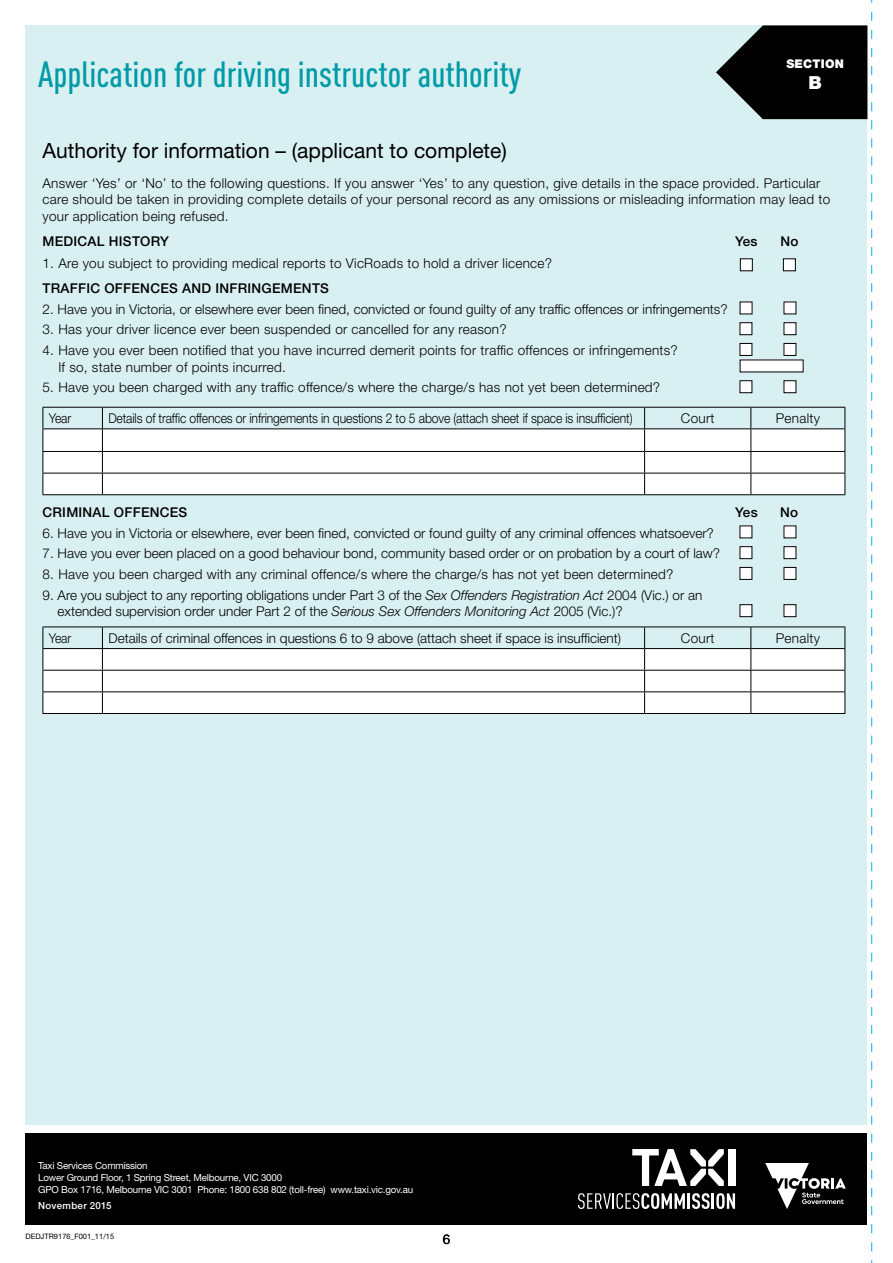
<style>
.page{position:relative;width:893px;height:1263px;background:#fff}
.page>*{position:absolute;margin:0;border:0;box-sizing:border-box;transform-origin:0 0}
.t1{font:500 36px "DIN Cond";color:#009ba7}
.t2{font:21px "Helvetica Neue LT Std";color:#000}
.t3{font:900 18px "Helvetica Neue LT Std";color:#fff}
.t4{font:300 13.5px/16.5px "Helvetica Neue LT Std";letter-spacing:.02em;color:#000}
.t5{font:300 13.5px/16.5px "Helvetica Neue LT Std";color:#000}
.t6{font:300 13.5px "Helvetica Neue LT Std";letter-spacing:-.01em;color:#000;scale:.9 1}
.t7{font:500 13.5px "Helvetica Neue LT Std";letter-spacing:.02em;color:#000}
.t8{font:300 13.5px "Helvetica Neue LT Std";letter-spacing:.02em;color:#000;scale:.9 1}
.t9{font:13.5px "Helvetica Neue LT Std";color:#000}
.t10{font:900 12px "Helvetica Neue LT Std";letter-spacing:.02em;color:#fff}
.t11{font:9.75px/11.7px "Helvetica Neue LT Std";letter-spacing:-.02em;color:#fff}
.t12{font:500 9.75px "Helvetica Neue LT Std";letter-spacing:.035em;color:#fff}
.t13{font:7.5px "Helvetica Neue LT Std";color:#000}
.s1{font-style:italic}
</style>
<div class="page">
<div style="left:26px;top:26px;width:841px;height:1099px;background:#d9f0f2"></div>
<div style="left:26px;top:1133px;width:841px;height:92px;background:#000"></div>
<div style="left:44px;top:429px;width:534px;height:65px;background:#fff"></div>
<hr style="left:43px;top:407px;width:59px;height:1px;background:#000">
<hr style="left:102px;top:407px;width:543px;height:1px;background:#000">
<hr style="left:43px;top:428px;width:59px;height:1px;background:#000">
<hr style="left:102px;top:428px;width:543px;height:1px;background:#000">
<svg style="left:43px;top:408px;width:1px;height:86px"></svg>
<hr style="left:43px;top:451px;width:59px;height:1px;background:#000">
<hr style="left:43px;top:473px;width:59px;height:1px;background:#000">
<hr style="left:43px;top:494px;width:59px;height:1px;background:#000">
<svg style="left:102px;top:408px;width:1px;height:86px"></svg>
<hr style="left:102px;top:451px;width:543px;height:1px;background:#000">
<hr style="left:102px;top:473px;width:543px;height:1px;background:#000">
<hr style="left:102px;top:494px;width:543px;height:1px;background:#000">
<div style="left:44px;top:649px;width:534px;height:64px;background:#fff"></div>
<hr style="left:43px;top:626px;width:59px;height:1px;background:#000">
<hr style="left:102px;top:626px;width:543px;height:1px;background:#000">
<hr style="left:43px;top:648px;width:59px;height:1px;background:#000">
<hr style="left:102px;top:648px;width:543px;height:1px;background:#000">
<svg style="left:43px;top:627px;width:1px;height:86px"></svg>
<hr style="left:43px;top:670px;width:59px;height:1px;background:#000">
<hr style="left:43px;top:691px;width:59px;height:1px;background:#000">
<hr style="left:43px;top:713px;width:59px;height:1px;background:#000">
<svg style="left:102px;top:627px;width:1px;height:86px"></svg>
<hr style="left:102px;top:670px;width:543px;height:1px;background:#000">
<hr style="left:102px;top:691px;width:543px;height:1px;background:#000">
<hr style="left:102px;top:713px;width:543px;height:1px;background:#000">
<svg style="left:578px;top:0;width:294px;height:1263px"></svg>
<h1 class="t1" style="left:38px;top:53px;width:484px">Application for driving instructor authority</h1>
<p class="t10" style="left:786px;top:56px;width:59px">SECTION</p>
<h3 class="t3" style="left:808px;top:71px;width:15px">B</h3>
<h2 class="t2" style="left:43px;top:138px;width:466px">Authority for information – (applicant to complete)</h2>
<p class="t4" style="left:43px;top:174px;width:789px">Answer ‘Yes’ or ‘No’ to the following questions. If you answer ‘Yes’ to any question, give details in the space provided. Particular care should be taken in providing complete details of your personal record as any omissions or misleading information may lead to your application being refused.</p>
<p class="t7" style="left:43px;top:234px;width:128px">MEDICAL HISTORY</p>
<p class="t7" style="left:735px;top:234px;width:24px">Yes</p>
<p class="t7" style="left:780px;top:234px;width:20px">No</p>
<p class="t4" style="left:43px;top:255px;width:511px">1. Are you subject to providing medical reports to VicRoads to hold a driver licence?</p>
<p class="t7" style="left:43px;top:280px;width:288px">TRAFFIC OFFENCES AND INFRINGEMENTS</p>
<p class="t5" style="left:43px;top:300px;width:687px">2. Have you in Victoria, or elsewhere ever been fined, convicted or found guilty of any traffic offences or infringements?</p>
<p class="t4" style="left:43px;top:321px;width:466px">3. Has your driver licence ever been suspended or cancelled for any reason?</p>
<p class="t4" style="left:58px;top:342px;width:621px;text-indent:-16px">4. Have you ever been notified that you have incurred demerit points for traffic offences or infringements?<br>If so, state number of points incurred.</p>
<p class="t4" style="left:43px;top:379px;width:619px">5. Have you been charged with any traffic offence/s where the charge/s has not yet been determined?</p>
<p class="t8" style="left:49px;top:410px;width:26px">Year</p>
<p class="t6" style="left:108px;top:410px;width:584px">Details of traffic offences or infringements in questions 2 to 5 above (attach sheet if space is insufficient)</p>
<p class="t4" style="left:681px;top:409px;width:35px">Court</p>
<p class="t4" style="left:776px;top:409px;width:46px">Penalty</p>
<p class="t7" style="left:43px;top:504px;width:146px">CRIMINAL OFFENCES</p>
<p class="t7" style="left:735px;top:504px;width:24px">Yes</p>
<p class="t7" style="left:780px;top:504px;width:20px">No</p>
<p class="t5" style="left:43px;top:524px;width:673px">6. Have you in Victoria or elsewhere, ever been fined, convicted or found guilty of any criminal offences whatsoever?</p>
<p class="t5" style="left:43px;top:545px;width:679px">7. Have you ever been placed on a good behaviour bond, community based order or on probation by a court of law?</p>
<p class="t4" style="left:43px;top:566px;width:632px">8. Have you been charged with any criminal offence/s where the charge/s has not yet been determined?</p>
<p class="t5" style="left:58px;top:586px;width:646px;text-indent:-15px">9. Are you subject to any reporting obligations under Part 3 of the <span class="s1">Sex Offenders Registration Act</span> 2004 (Vic.) or an extended supervision order under Part 2 of the <span class="s1">Serious Sex Offenders Monitoring Act</span> 2005 (Vic.)?</p>
<p class="t8" style="left:49px;top:629px;width:26px">Year</p>
<p class="t5" style="left:108px;top:629px;width:514px">Details of criminal offences in questions 6 to 9 above (attach sheet if space is insufficient)</p>
<p class="t4" style="left:681px;top:629px;width:35px">Court</p>
<p class="t4" style="left:776px;top:629px;width:46px">Penalty</p>
<p class="t11" style="left:38px;top:1160px;width:376px">Taxi Services Commission<br>Lower Ground Floor, 1 Spring Street, Melbourne, VIC 3000<br>GPO Box 1716, Melbourne VIC 3001 Phone: 1800 638 802 (toll-free) www.taxi.vic.gov.au</p>
<p class="t12" style="left:38px;top:1199px;width:75px">November 2015</p>
<p class="t13" style="left:26px;top:1231px;width:90px">DEDJTR9176_F001_11/15</p>
<p class="t9" style="left:443px;top:1231px;width:9px">6</p>
</div>
